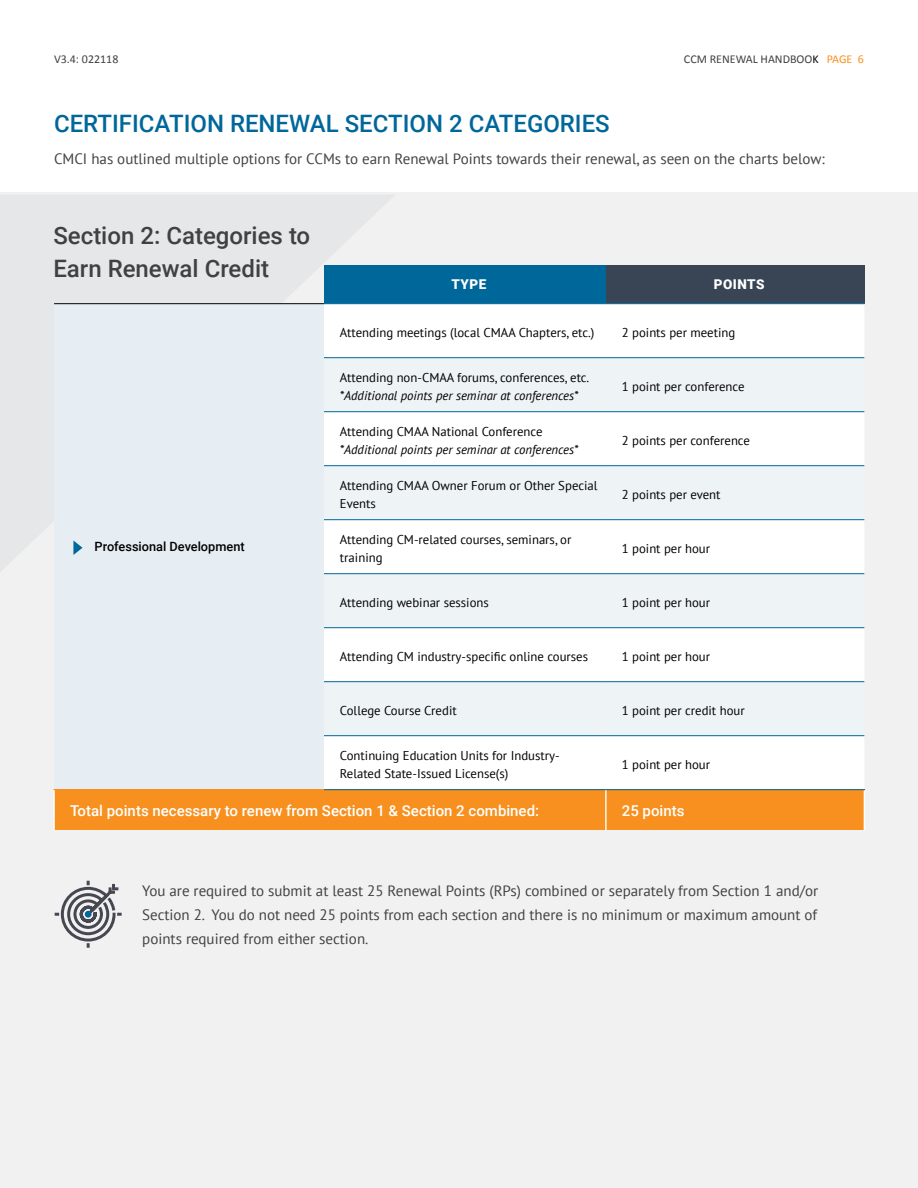
<style>
.page{position:relative;width:918px;height:1188px;background:#fff}
.page>*{position:absolute;margin:0;border:0;box-sizing:border-box;transform-origin:0 0}
.t1{font:500 24px "Roboto";color:#00679b}
.t2{font:500 24px/33px "Roboto";color:#414042}
.t3{font:15px/24px "PT Sans";color:#414042;text-align:justify}
.t4{font:500 15px "Roboto";color:#fff}
.t5{font:900 13.5px "Roboto";letter-spacing:.035em;color:#fff}
.t6{font:12.75px/18px "PT Sans";color:#000}
.t7{font:italic 12.75px "PT Sans";color:#000}
.t8{font:500 12.75px "Roboto";color:#000}
.t9{font:12px "Calibri";color:#414042}
.s1{color:#000}
.s2{color:#f7901e}
</style>
<div class="page">
<div style="left:0;top:193px;width:918px;height:995px;background:#f1f1f2"></div>
<svg style="left:0;top:195px;width:394px;height:376px;fill:#e6e7e8"></svg>
<div style="left:324px;top:265px;width:282px;height:39px;background:#00679b"></div>
<div style="left:606px;top:265px;width:258px;height:39px;background:#394555"></div>
<div style="left:54px;top:304px;width:270px;height:486px;background:#e7eef3"></div>
<div style="left:324px;top:304px;width:540px;height:485px;background:#fff"></div>
<svg style="left:324px;top:358px;width:540px;height:377px"></svg>
<div style="left:54px;top:790px;width:552px;height:40px;background:#f7901e"></div>
<div style="left:606px;top:790px;width:258px;height:40px;background:#f7901e"></div>
<hr style="left:53px;top:790px;width:2px;height:40px;background:#fff">
<hr style="left:605px;top:790px;width:2px;height:40px;background:#fff">
<hr style="left:864px;top:790px;width:1px;height:40px;background:#fff">
<hr style="left:54px;top:303px;width:270px;height:1px;background:#000">
<hr style="left:606px;top:303px;width:258px;height:1px;background:#00679b">
<hr style="left:53px;top:789px;width:271px;height:1px;background:#f7901e">
<hr style="left:324px;top:357px;width:282px;height:1px;background:#00679b">
<hr style="left:606px;top:357px;width:258px;height:1px;background:#00679b">
<hr style="left:324px;top:411px;width:282px;height:1px;background:#00679b">
<hr style="left:606px;top:411px;width:258px;height:1px;background:#00679b">
<hr style="left:324px;top:465px;width:282px;height:1px;background:#00679b">
<hr style="left:606px;top:465px;width:258px;height:1px;background:#00679b">
<hr style="left:324px;top:519px;width:282px;height:1px;background:#00679b">
<hr style="left:606px;top:519px;width:258px;height:1px;background:#00679b">
<hr style="left:324px;top:573px;width:282px;height:1px;background:#00679b">
<hr style="left:606px;top:573px;width:258px;height:1px;background:#00679b">
<hr style="left:324px;top:627px;width:282px;height:1px;background:#00679b">
<hr style="left:606px;top:627px;width:258px;height:1px;background:#00679b">
<hr style="left:324px;top:681px;width:282px;height:1px;background:#00679b">
<hr style="left:606px;top:681px;width:258px;height:1px;background:#00679b">
<hr style="left:324px;top:735px;width:282px;height:1px;background:#00679b">
<hr style="left:606px;top:735px;width:258px;height:1px;background:#00679b">
<hr style="left:324px;top:789px;width:282px;height:1px;background:#00679b">
<hr style="left:606px;top:789px;width:259px;height:1px;background:#00679b">
<svg style="left:73px;top:540px;width:10px;height:15px"></svg>
<svg style="left:56px;top:882px;width:64px;height:64px"></svg>
<p class="t9" style="left:54px;top:51px;width:66px">V3.4: 022118</p>
<p class="t9" style="left:684px;top:51px;width:182px">CCM RENEWAL HANDBOO<span class="s1">K</span> <span class="s2">PAGE 6</span></p>
<h1 class="t1" style="left:54px;top:107px;width:557px">CERTIFICATION RENEWAL SECTION 2 CATEGORIES</h1>
<p class="t3" style="left:54px;top:147px;width:772px">CMCI has outlined multiple options for CCMs to earn Renewal Points towards their renewal, as seen on the charts below:</p>
<h1 class="t2" style="left:53px;top:218px;width:258px">Section 2: Categories to<br>Earn Renewal Credit</h1>
<p class="t8" style="left:95px;top:538px;width:152px">Professional Development</p>
<p class="t5" style="left:452px;top:275px;width:36px">TYPE</p>
<p class="t5" style="left:714px;top:275px;width:52px">POINTS</p>
<p class="t6" style="left:340px;top:323px;width:256px">Attending meetings (local CMAA Chapters, etc.)</p>
<p class="t6" style="left:622px;top:323px;width:115px">2 points per meeting</p>
<p class="t6" style="left:340px;top:368px;width:251px">Attending non-CMAA forums, conferences, etc.</p>
<p class="t7" style="left:340px;top:388px;width:240px">*Additional points per seminar at conferences*</p>
<p class="t6" style="left:622px;top:377px;width:124px">1 point per conference</p>
<p class="t6" style="left:340px;top:422px;width:204px">Attending CMAA National Conference</p>
<p class="t7" style="left:340px;top:442px;width:240px">*Additional points per seminar at conferences*</p>
<p class="t6" style="left:622px;top:431px;width:130px">2 points per conference</p>
<p class="t6" style="left:340px;top:476px;width:259px">Attending CMAA Owner Forum or Other Special<br>Events</p>
<p class="t6" style="left:622px;top:485px;width:100px">2 points per event</p>
<p class="t6" style="left:340px;top:530px;width:233px">Attending CM-related courses, seminars, or training</p>
<p class="t6" style="left:622px;top:539px;width:90px">1 point per hour</p>
<p class="t6" style="left:340px;top:593px;width:150px">Attending webinar sessions</p>
<p class="t6" style="left:622px;top:593px;width:90px">1 point per hour</p>
<p class="t6" style="left:340px;top:647px;width:250px">Attending CM industry-specific online courses</p>
<p class="t6" style="left:622px;top:647px;width:90px">1 point per hour</p>
<p class="t6" style="left:340px;top:701px;width:118px">College Course Credit</p>
<p class="t6" style="left:622px;top:701px;width:124px">1 point per credit hour</p>
<p class="t6" style="left:340px;top:746px;width:221px">Continuing Education Units for Industry-<br>Related State-Issued License(s)</p>
<p class="t6" style="left:622px;top:755px;width:90px">1 point per hour</p>
<p class="t4" style="left:70px;top:800px;width:471px">Total points necessary to renew from Section 1 &amp; Section 2 combined:</p>
<p class="t4" style="left:622px;top:800px;width:64px">25 points</p>
<p class="t3" style="left:142px;top:878px;width:677px">You are required to submit at least 25 Renewal Points (RPs) combined or separately from Section 1 and/or Section 2. You do not need 25 points from each section and there is no minimum or maximum amount of points required from either section.</p>
</div>
